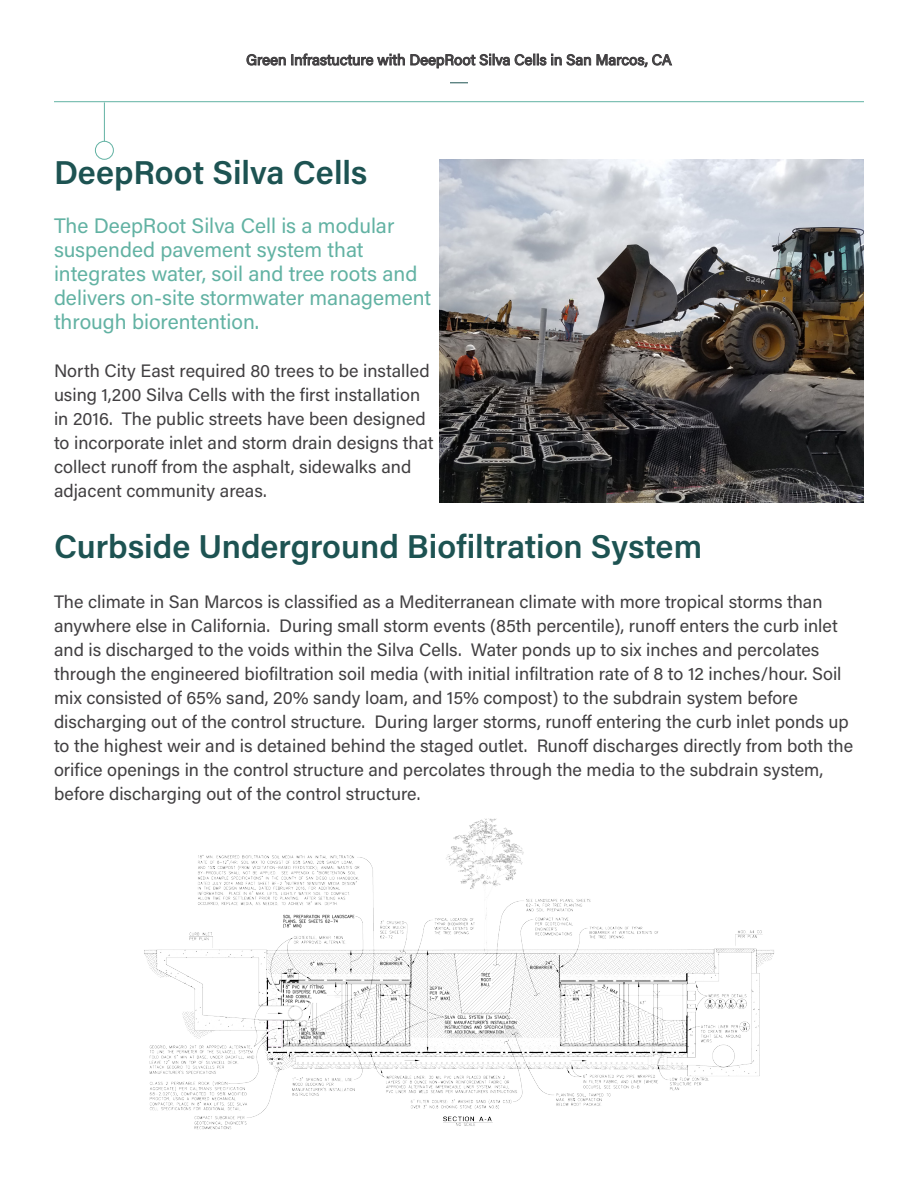
<style>
.page{position:relative;width:918px;height:1188px;background:#fff}
.page>*{position:absolute;margin:0;border:0;box-sizing:border-box;transform-origin:0 0}
.t1{font:600 33px "Acumin Pro";color:#1d5352}
.t2{font:21px/24px "Acumin Pro";color:#62b2a3}
.t3{font:18px/24px "Acumin Pro";color:#413f41}
.t4{font:15px "Acumin Pro";color:#413f41}
</style>
<div class="page">
<img style="left:439px;top:160px;width:425px;height:342px">
<svg style="left:246px;top:54px;width:40px;height:12px"></svg>
<svg style="left:292px;top:53px;width:380px;height:16px"></svg>
<svg style="left:450px;top:82px;width:18px;height:1px"></svg>
<hr style="left:54px;top:101px;width:810px;height:1px;background:#62b2a3">
<hr style="left:104px;top:102px;width:1px;height:39px;background:#62b2a3">
<div style="left:95px;top:141px;width:19px;height:19px;border:1px solid #62b2a3;border-radius:50%"></div>
<img style="left:144px;top:818px;width:630px;height:312px">
<p class="t4" style="left:246px;top:49px;width:427px">Green Infrastucture with DeepRoot Silva Cells in San Marcos, CA</p>
<p class="t1" style="left:54px;top:149px;width:315px">DeepRoot Silva Cells</p>
<p class="t2" style="left:54px;top:213px;width:379px">The DeepRoot Silva Cell is a modular suspended pavement system that integrates water, soil and tree roots and delivers on-site stormwater management through biorentention.</p>
<p class="t3" style="left:54px;top:358px;width:381px">North City East required 80 trees to be installed using 1,200 Silva Cells with the first installation in 2016. The public streets have been designed to incorporate inlet and storm drain designs that collect runoff from the asphalt, sidewalks and adjacent community areas.</p>
<p class="t1" style="left:54px;top:524px;width:650px">Curbside Underground Biofiltration System</p>
<p class="t3" style="left:54px;top:589px;width:801px">The climate in San Marcos is classified as a Mediterranean climate with more tropical storms than anywhere else in California. During small storm events (85th percentile), runoff enters the curb inlet and is discharged to the voids within the Silva Cells. Water ponds up to six inches and percolates through the engineered biofiltration soil media (with initial infiltration rate of 8 to 12 inches/hour. Soil mix consisted of 65% sand, 20% sandy loam, and 15% compost) to the subdrain system before discharging out of the control structure. During larger storms, runoff entering the curb inlet ponds up to the highest weir and is detained behind the staged outlet. Runoff discharges directly from both the orifice openings in the control structure and percolates through the media to the subdrain system, before discharging out of the control structure.</p>
</div>
